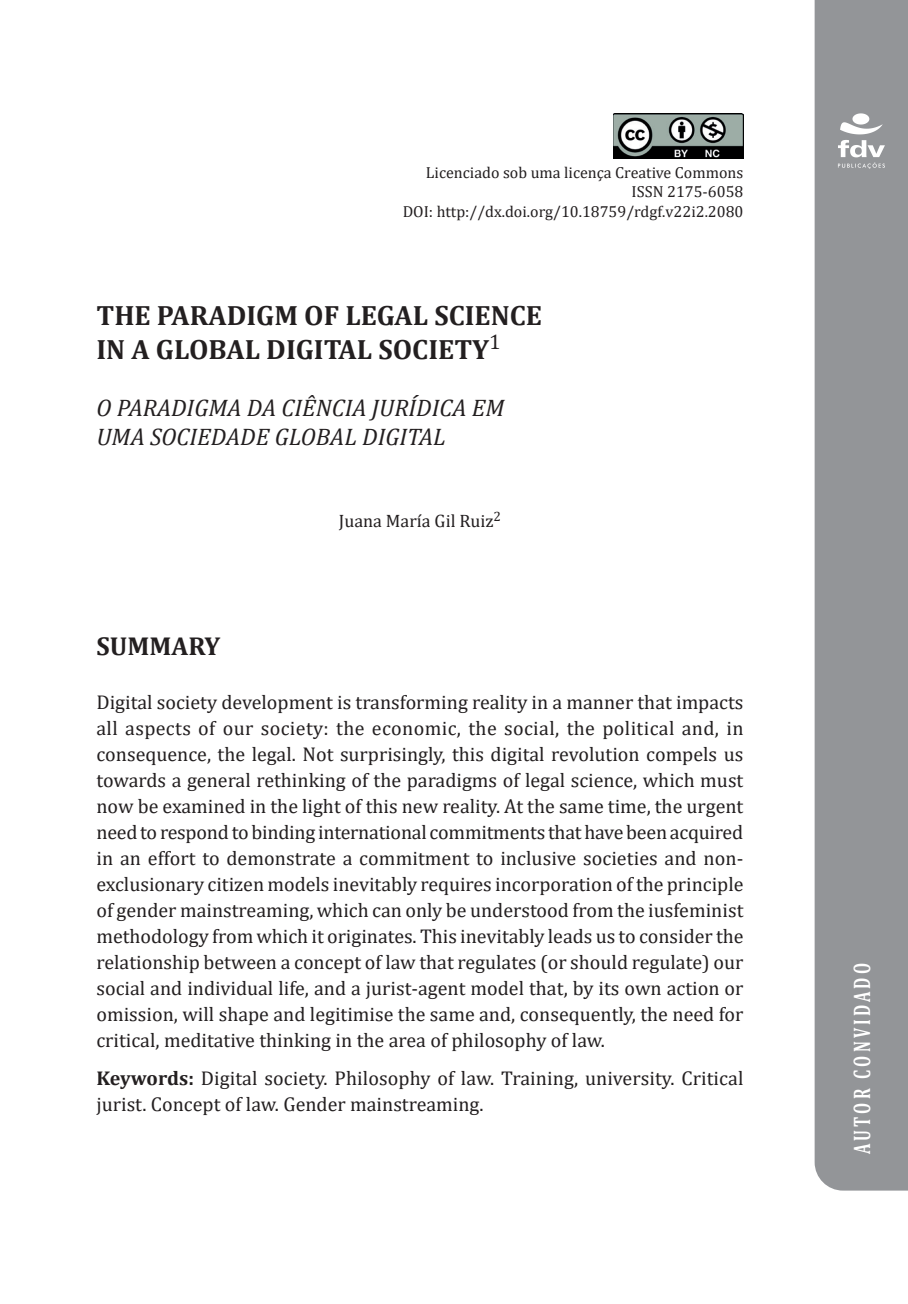
<style>
.page{position:relative;width:908px;height:1304px;background:#fff}
.page>*{position:absolute;margin:0;border:0;box-sizing:border-box;transform-origin:0 0}
.t1{font:700 28px/33.6px "Cambria";color:#231f20}
.t2{font:700 26px "Cambria";color:#231f20}
.t3{font:italic 24px/28.8px "Cambria";color:#231f20}
.t4{font:700 24px "Cambria";letter-spacing:.2em;color:#fff;scale:.67 1}
.t5{font:20px/26px "Cambria";color:#231f20;text-align:justify}
.t6{font:18px "Cambria";color:#231f20}
.t7{font:16px/19.2px "Cambria";color:#231f20;text-align:right}
.s1{font-weight:700}
</style>
<div class="page">
<div style="left:814px;top:0;width:93px;height:1191px;background:#939598"></div>
<svg style="left:837px;top:113px;width:47px;height:56px"></svg>
<img style="left:613px;top:113px;width:130px;height:46px">
<p class="t7" style="left:402px;top:163px;width:342px">Licenciado sob uma licença Creative Commons<br>ISSN 2175-6058<br>DOI: http://dx.doi.org/10.18759/rdgf.v22i2.2080</p>
<h1 class="t1" style="left:96px;top:298px;width:447px">THE PARADIGM OF LEGAL SCIENCE<br>IN A GLOBAL DIGITAL SOCIETY<sup>1</sup></h1>
<p class="t3" style="left:96px;top:392px;width:409px">O PARADIGMA DA CIÊNCIA JURÍDICA EM<br>UMA SOCIEDADE GLOBAL DIGITAL</p>
<h2 class="t2" style="left:96px;top:628px;width:125px">SUMMARY</h2>
<p class="t6" style="left:339px;top:511px;width:163px">Juana María Gil Ruiz<sup>2</sup></p>
<p class="t5" style="left:96px;top:689px;width:648px">Digital society development is transforming reality in a manner that impacts all aspects of our society: the economic, the social, the political and, in consequence, the legal. Not surprisingly, this digital revolution compels us towards a general rethinking of the paradigms of legal science, which must now be examined in the light of this new reality. At the same time, the urgent need to respond to binding international commitments that have been acquired in an effort to demonstrate a commitment to inclusive societies and non&shy;exclusionary citizen models inevitably requires incorporation of the principle of gender mainstreaming, which can only be understood from the iusfeminist methodology from which it originates. This inevitably leads us to consider the relationship between a concept of law that regulates (or should regulate) our social and individual life, and a jurist-agent model that, by its own action or omission, will shape and legitimise the same and, consequently, the need for critical, meditative thinking in the area of philosophy of law.</p>
<p class="t5" style="left:96px;top:1065px;width:648px"><span class="s1">Keywords:</span> Digital society. Philosophy of law. Training, university. Critical jurist. Concept of law. Gender mainstreaming.</p>
<p class="t4" style="left:844px;top:1154px;width:286px;rotate:-90deg">AUTOR CONVIDADO</p>
</div>
